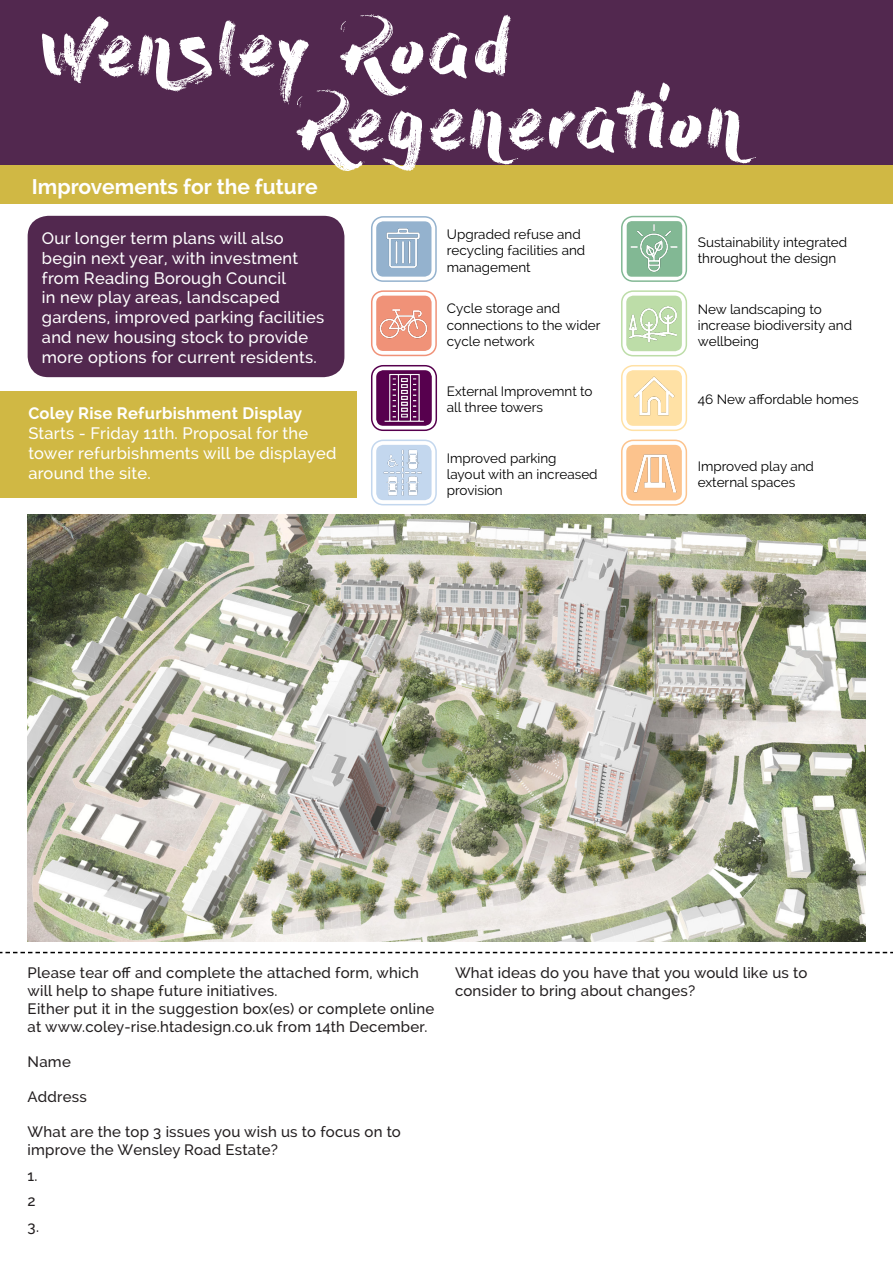
<style>
.page{position:relative;width:893px;height:1263px;background:#fff}
.page>*{position:absolute;margin:0;border:0;box-sizing:border-box;transform-origin:0 0}
.Slide_title{font:75px "Dry Brush";letter-spacing:.005em;color:#fff}
.Slide_title-2{font:700 21px "Raleway";color:#fff}
.Caption_Raleway{font:500 16.5px/19.8px "Raleway";letter-spacing:.015em;color:#fff}
.Caption_Raleway-2{font:500 15px/18px "Raleway";letter-spacing:.015em;color:#231f20}
.Slide_title-3{font:13.5px/16.2px "Raleway";color:#000}
.s1{font-weight:700}
</style>
<div class="page">
<div style="left:0;top:391px;width:357px;height:106px;background:#d0b844"></div>
<img style="left:28px;top:514px;width:837px;height:428px">
<div style="left:28px;top:216px;width:316px;height:161px;background:#52284f;border-radius:21px"></div>
<div style="left:0;top:0;width:893px;height:166px;background:#52284f"></div>
<div style="left:0;top:166px;width:893px;height:38px;background:#d0b844"></div>
<div style="left:626px;top:296px;width:56px;height:55px;background:#bddda8;border-radius:7px"></div>
<img style="left:626px;top:301px;width:54px;height:50px">
<div style="left:621px;top:290px;width:66px;height:66px;border:2px solid #bddda8;border-radius:12px"></div>
<div style="left:626px;top:445px;width:56px;height:55px;background:#fcc38d;border-radius:7px"></div>
<img style="left:633px;top:454px;width:44px;height:38px">
<div style="left:621px;top:440px;width:66px;height:66px;border:2px solid #fcc38d;border-radius:12px"></div>
<div style="left:376px;top:221px;width:55px;height:56px;background:#94b2ce;border-radius:7px"></div>
<img style="left:386px;top:228px;width:34px;height:40px">
<div style="left:371px;top:216px;width:66px;height:66px;border:2px solid #94b2ce;border-radius:12px"></div>
<div style="left:371px;top:365px;width:66px;height:66px;border:2px solid #57004e;border-radius:12px"></div>
<div style="left:376px;top:370px;width:56px;height:56px;background:#57004e;border-radius:7px"></div>
<img style="left:384px;top:373px;width:41px;height:53px">
<div style="left:376px;top:296px;width:56px;height:55px;background:#f09278;border-radius:7px"></div>
<img style="left:379px;top:309px;width:48px;height:30px">
<div style="left:371px;top:290px;width:66px;height:66px;border:2px solid #f09278;border-radius:12px"></div>
<div style="left:376px;top:445px;width:56px;height:55px;background:#c3d7ee;border-radius:7px"></div>
<img style="left:383px;top:449px;width:39px;height:47px">
<div style="left:371px;top:440px;width:66px;height:65px;border:2px solid #c3d7ee;border-radius:12px"></div>
<img style="left:626px;top:370px;width:56px;height:56px">
<div style="left:621px;top:365px;width:66px;height:66px;border:2px solid #ffe1a5;border-radius:12px"></div>
<div style="left:621px;top:216px;width:66px;height:66px;border:2px solid #82b894;border-radius:12px"></div>
<div style="left:627px;top:221px;width:55px;height:56px;background:#82b894;border-radius:5px"></div>
<img style="left:626px;top:223px;width:57px;height:57px">
<svg style="left:0;top:952px;width:893px;height:1px"></svg>
<p class="Slide_title" style="left:42px;top:5px;width:472px">Wensley Road</p>
<p class="Slide_title" style="left:297px;top:78px;width:448px">Regeneration</p>
<p class="Slide_title-2" style="left:32px;top:175px;width:287px">Improvements for the future</p>
<p class="Caption_Raleway" style="left:42px;top:228px;width:284px">Our longer term plans will also begin next year, with investment from Reading Borough Council<br>in new play areas, landscaped gardens, improved parking facilities and new housing stock to provide more options for current residents.</p>
<p class="Caption_Raleway" style="left:28px;top:403px;width:310px"><span class="s1">Coley Rise Refurbishment Display<br></span>Starts - Friday 11th. Proposal for the tower refurbishments will be displayed around the site.</p>
<p class="Slide_title-3" style="left:447px;top:226px;width:140px">Upgraded refuse and recycling facilities and management</p>
<p class="Slide_title-3" style="left:447px;top:301px;width:155px">Cycle storage and connections to the wider cycle network</p>
<p class="Slide_title-3" style="left:447px;top:383px;width:147px">External Improvemnt to all three towers</p>
<p class="Slide_title-3" style="left:447px;top:450px;width:152px">Improved parking layout with an increased provision</p>
<p class="Slide_title-3" style="left:698px;top:234px;width:151px">Sustainability integrated throughout the design</p>
<p class="Slide_title-3" style="left:698px;top:301px;width:156px">New landscaping to increase biodiversity and wellbeing</p>
<p class="Slide_title-3" style="left:698px;top:391px;width:162px">46 New affordable homes</p>
<p class="Slide_title-3" style="left:698px;top:458px;width:118px">Improved play and external spaces</p>
<p class="Caption_Raleway-2" style="left:28px;top:964px;width:408px">Please tear off and complete the attached form, which will help to shape future initiatives.<br>Either put it in the suggestion box(es) or complete online at www.coley-rise.htadesign.co.uk from 14th December.</p>
<p class="Caption_Raleway-2" style="left:28px;top:1053px;width:45px">Name</p>
<p class="Caption_Raleway-2" style="left:28px;top:1088px;width:61px">Address</p>
<p class="Caption_Raleway-2" style="left:28px;top:1123px;width:375px">What are the top 3 issues you wish us to focus on to improve the Wensley Road Estate?</p>
<p class="Caption_Raleway-2" style="left:28px;top:1163px;width:13px;line-height:25.5px">1.<br>2<br>3.</p>
<p class="Caption_Raleway-2" style="left:455px;top:964px;width:354px">What ideas do you have that you would like us to consider to bring about changes?</p>
</div>
